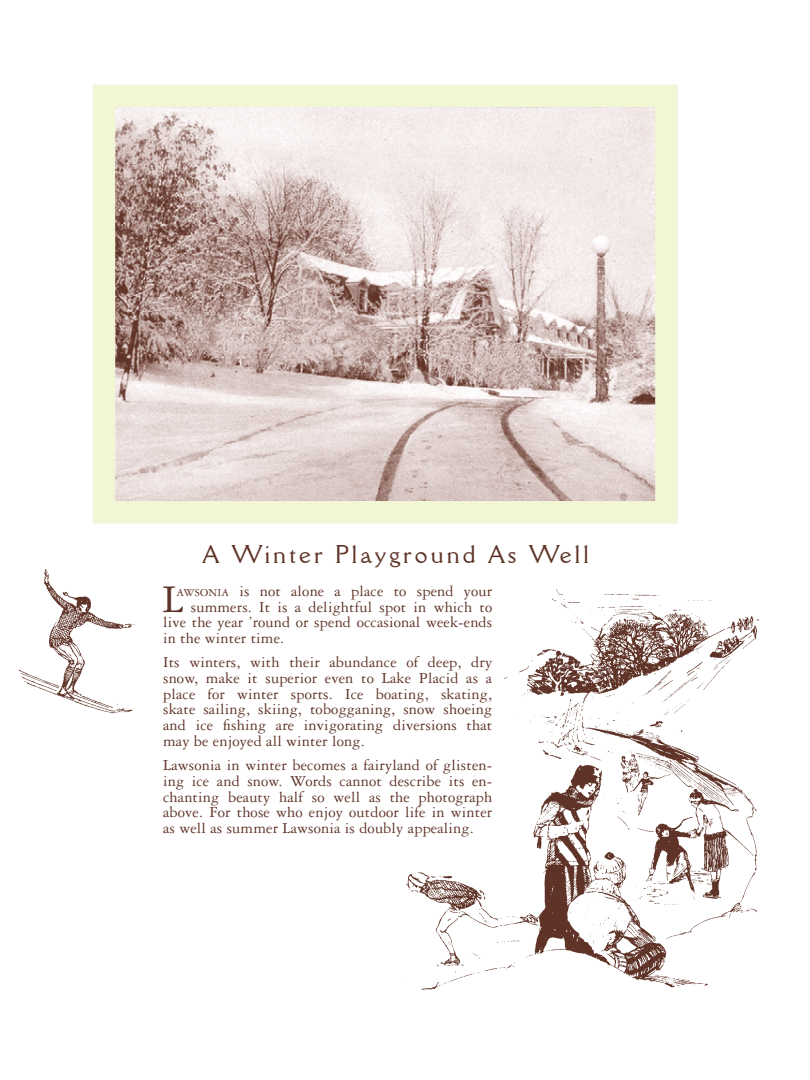
<style>
.page{position:relative;width:810px;height:1080px;background:#fff}
.page>*{position:absolute;margin:0;border:0;box-sizing:border-box;transform-origin:0 0}
.t1{font:41.75px "Garamond Three";color:#5f3327}
.t2{font:25px "Della Robbia BT";letter-spacing:.13em;color:#5f3327}
.t3{font:16.25px/15.6px "Garamond Three";letter-spacing:.01em;color:#5f3327;text-align:justify}
.s1{font-size:11.38px}
</style>
<div class="page">
<img style="left:405px;top:589px;width:354px;height:401px">
<img style="left:18px;top:569px;width:117px;height:145px">
<svg style="left:92px;top:84px;width:586px;height:440px;background:#dccfc7"></svg>
<p class="t2" style="left:203px;top:539px;width:387px">A Winter Playground As Well</p>
<p class="t3" style="left:177px;top:583px;width:317px"><span class="s1">AWSONIA</span> is not alone a place to spend your</p>
<p class="t3" style="left:191px;top:599px;width:303px">summers. It is a delightful spot in which to</p>
<p class="t3" style="left:163px;top:615px;width:331px">live the year ’round or spend occasional week-ends</p>
<p class="t3" style="left:163px;top:630px;width:123px">in the winter time.</p>
<p class="t3" style="left:163px;top:655px;width:331px">Its winters, with their abundance of deep, dry snow, make it superior even to Lake Placid as a place for winter sports. Ice boating, skating, skate sailing, skiing, tobogganing, snow shoeing and ice fishing are invigorating diversions that may be enjoyed all winter long.</p>
<p class="t3" style="left:163px;top:758px;width:331px">Lawsonia in winter becomes a fairyland of glisten&shy;ing ice and snow. Words cannot describe its en&shy;chanting beauty half so well as the photograph above. For those who enjoy outdoor life in winter as well as summer Lawsonia is doubly appealing.</p>
<p class="t1" style="left:163px;top:576px;width:21px">L</p>
</div>
